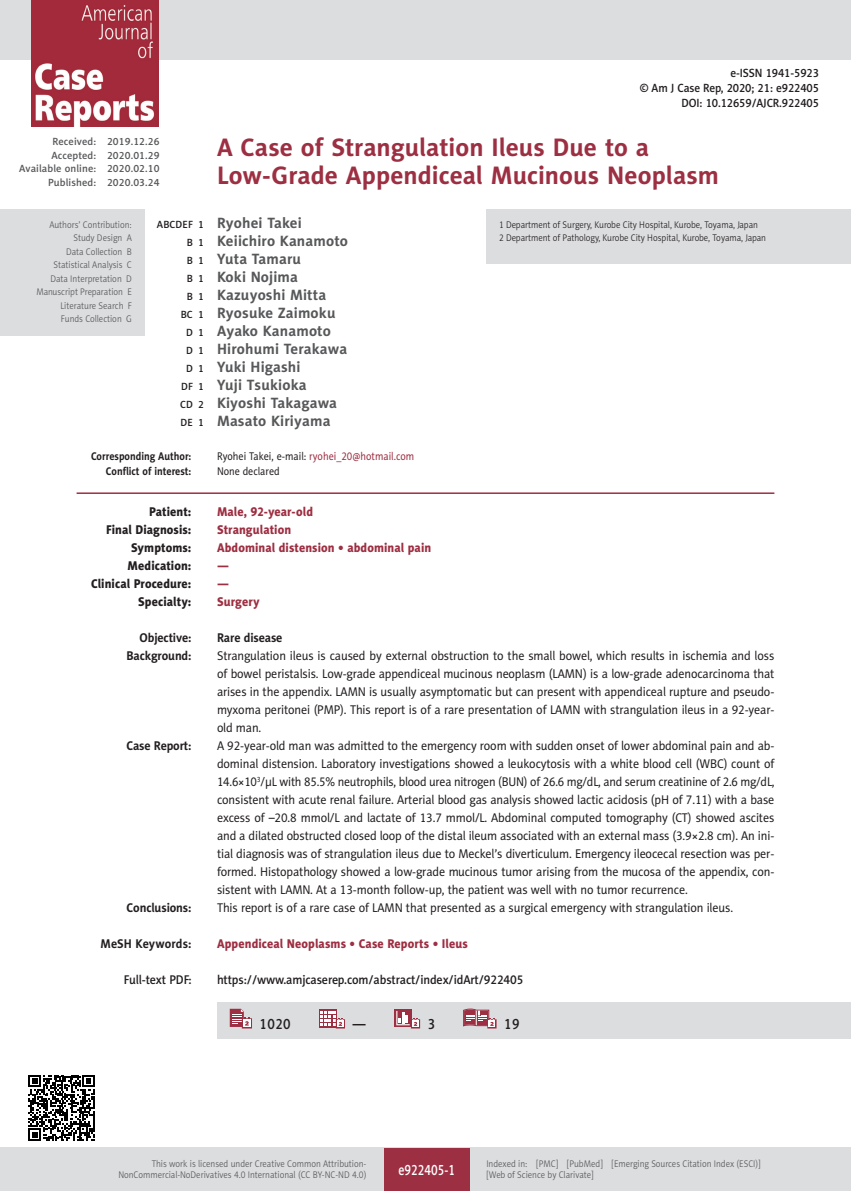
<style>
.page{position:relative;width:851px;height:1191px;background:#fff}
.page>*{position:absolute;margin:0;border:0;box-sizing:border-box;transform-origin:0 0}
.AJCR_Tytul{font:700 25.5px/28.5px "Naomi Sans EFN";color:#9d2f42}
.AJCR_Autorzy{font:700 15px "Naomi Sans EFN";letter-spacing:.01em;color:#57585a}
.AJCR_e-PAGINA{font:15px "Naomi Sans EFN Medium";color:#fff;scale:.8 1}
.AJCR_dane{font:15px "Naomi Sans EFN Medium";letter-spacing:.03em;color:#231f20;scale:.9 1}
.AJCR_Summary_body{font:12.75px/18px "Naomi Sans EFN";letter-spacing:-.01em;color:#231f20;text-align:justify;scale:.95 1}
.AJCR_keywords{font:12.75px "Naomi Sans EFN Heavy";letter-spacing:.005em;color:#9d2f42;scale:.95 1}
.AJCR_keywords-2{font:12.75px "Naomi Sans EFN Heavy";letter-spacing:.005em;color:#231f20;scale:.95 1}
.AJCR_full_text_pdf{font:12.75px "Naomi Sans EFN Medium";letter-spacing:-.01em;color:#231f20;scale:.95 1}
.AJCR_Summary_body-2{font:700 12.75px "Naomi Sans EFN";letter-spacing:-.01em;color:#231f20;scale:.95 1}
.AJCR_keywords-3{font:700 12.75px "Naomi Sans EFN";letter-spacing:.005em;color:#231f20;scale:.95 1}
.AJCR_full_text_pdf-2{font:12px "Naomi Sans EFN Medium";letter-spacing:-.01em;color:#231f20;scale:.95 1}
.AJCR_Adres{font:11.25px "Naomi Sans EFN";color:#9d2f42;scale:.9 1}
.AJCR_Adres-2{font:700 11.25px "Naomi Sans EFN";color:#231f20;scale:.9 1}
.AJCR_Adres-3{font:11.25px "Naomi Sans EFN";color:#231f20;scale:.9 1}
.t1{font:10.5px "Naomi Sans EFN Medium";letter-spacing:.01em;color:#57585a}
.t2{font:9.75px/11.2px "Naomi Sans EFN Light";color:#57585a;scale:.9 1}
.AJCR_Afiliacja{font:9.75px "Naomi Sans EFN Light";color:#231f20;scale:.9 1}
.s1{font-family:"Naomi Sans EFN Medium";font-weight:400;font-size:10.5px;color:#231f20}
.s2{color:#231f20}
</style>
<div class="page">
<div style="left:217px;top:1002px;width:633px;height:36px;background:#dcdddf"></div>
<svg style="left:230px;top:1008px;width:22px;height:20px"></svg>
<div style="left:319px;top:1009px;width:17px;height:18px;background:#9d2f42"></div>
<svg style="left:320px;top:1010px;width:25px;height:18px"></svg>
<div style="left:394px;top:1009px;width:18px;height:18px;background:#9d2f42"></div>
<svg style="left:396px;top:1011px;width:24px;height:17px"></svg>
<svg style="left:463px;top:1008px;width:33px;height:20px"></svg>
<hr style="left:77px;top:492px;width:697px;height:2px;background:#9d2f42">
<div style="left:0;top:210px;width:145px;height:126px;background:#dcdddf"></div>
<div style="left:486px;top:210px;width:364px;height:54px;background:#dcdddf"></div>
<svg style="left:28px;top:1075px;width:67px;height:66px"></svg>
<div style="left:0;top:0;width:850px;height:60px;background:#dcdddf"></div>
<img style="left:32px;top:0;width:127px;height:127px">
<div style="left:0;top:1148px;width:850px;height:43px;background:#dcdddf"></div>
<div style="left:384px;top:1147px;width:85px;height:43px;background:#9d2f42"></div>
<p class="AJCR_full_text_pdf-2" style="left:730px;top:66px;width:95px">e-ISSN 1941-5923</p>
<p class="AJCR_full_text_pdf-2" style="left:639px;top:81px;width:190px">© Am J Case Rep, 2020; 21: e922405</p>
<p class="AJCR_full_text_pdf-2" style="left:681px;top:96px;width:146px">DOI: 10.12659/AJCR.922405</p>
<p class="AJCR_Tytul" style="left:217px;top:133px;width:503px">A Case of Strangulation Ileus Due to a<br>Low-Grade Appendiceal Mucinous Neoplasm</p>
<p class="AJCR_Autorzy" style="left:157px;top:214px;width:146px"><span class="s1">ABCDEF 1</span> Ryohei Takei</p>
<p class="AJCR_Autorzy" style="left:187px;top:232px;width:163px"><span class="s1">B 1</span> Keiichiro Kanamoto</p>
<p class="AJCR_Autorzy" style="left:187px;top:250px;width:116px"><span class="s1">B 1</span> Yuta Tamaru</p>
<p class="AJCR_Autorzy" style="left:187px;top:268px;width:113px"><span class="s1">B 1</span> Koki Nojima</p>
<p class="AJCR_Autorzy" style="left:187px;top:286px;width:141px"><span class="s1">B 1</span> Kazuyoshi Mitta</p>
<p class="AJCR_Autorzy" style="left:181px;top:304px;width:156px"><span class="s1">BC 1</span> Ryosuke Zaimoku</p>
<p class="AJCR_Autorzy" style="left:186px;top:322px;width:146px"><span class="s1">D 1</span> Ayako Kanamoto</p>
<p class="AJCR_Autorzy" style="left:186px;top:340px;width:163px"><span class="s1">D 1</span> Hirohumi Terakawa</p>
<p class="AJCR_Autorzy" style="left:186px;top:358px;width:116px"><span class="s1">D 1</span> Yuki Higashi</p>
<p class="AJCR_Autorzy" style="left:181px;top:376px;width:127px"><span class="s1">DF 1</span> Yuji Tsukioka</p>
<p class="AJCR_Autorzy" style="left:180px;top:394px;width:158px"><span class="s1">CD 2</span> Kiyoshi Takagawa</p>
<p class="AJCR_Autorzy" style="left:180px;top:412px;width:151px"><span class="s1">DE 1</span> Masato Kiriyama</p>
<p class="AJCR_Adres-2" style="left:91px;top:449px;width:113px">Corresponding Author:</p>
<p class="AJCR_Adres" style="left:217px;top:449px;width:221px"><span class="s2">Ryohei Takei, e-mail:</span> ryohei_20@hotmail.com</p>
<p class="AJCR_Adres-2" style="left:106px;top:465px;width:97px">Conflict of interest:</p>
<p class="AJCR_Adres-3" style="left:217px;top:465px;width:71px">None declared</p>
<p class="AJCR_keywords-2" style="left:149px;top:504px;width:46px">Patient:</p>
<p class="AJCR_keywords" style="left:217px;top:504px;width:103px">Male, 92-year-old</p>
<p class="AJCR_keywords-2" style="left:106px;top:522px;width:91px">Final Diagnosis:</p>
<p class="AJCR_keywords" style="left:217px;top:522px;width:80px">Strangulation</p>
<p class="AJCR_keywords-2" style="left:131px;top:540px;width:65px">Symptoms:</p>
<p class="AJCR_keywords" style="left:217px;top:540px;width:227px">Abdominal distension • abdominal pain</p>
<p class="AJCR_keywords-2" style="left:128px;top:558px;width:69px">Medication:</p>
<p class="AJCR_keywords" style="left:217px;top:558px;width:14px">—</p>
<p class="AJCR_keywords-2" style="left:91px;top:576px;width:107px">Clinical Procedure:</p>
<p class="AJCR_keywords" style="left:217px;top:576px;width:14px">—</p>
<p class="AJCR_keywords-2" style="left:138px;top:594px;width:58px">Specialty:</p>
<p class="AJCR_keywords" style="left:217px;top:594px;width:47px">Surgery</p>
<p class="AJCR_Summary_body-2" style="left:139px;top:630px;width:56px">Objective:</p>
<p class="AJCR_Summary_body-2" style="left:217px;top:630px;width:70px">Rare disease</p>
<p class="AJCR_Summary_body-2" style="left:126px;top:648px;width:70px">Background:</p>
<p class="AJCR_Summary_body" style="left:217px;top:647px;width:588px">Strangulation ileus is caused by external obstruction to the small bowel, which results in ischemia and loss of bowel peristalsis. Low-grade appendiceal mucinous neoplasm (LAMN) is a low-grade adenocarcinoma that arises in the appendix. LAMN is usually asymptomatic but can present with appendiceal rupture and pseudo&shy;myxoma peritonei (PMP). This report is of a rare presentation of LAMN with strangulation ileus in a 92-year&shy;old man.</p>
<p class="AJCR_Summary_body-2" style="left:126px;top:738px;width:70px">Case Report:</p>
<p class="AJCR_Summary_body" style="left:217px;top:737px;width:588px">A 92-year-old man was admitted to the emergency room with sudden onset of lower abdominal pain and ab&shy;dominal distension. Laboratory investigations showed a leukocytosis with a white blood cell (WBC) count of 14.6×10<sup>3</sup>/μL with 85.5% neutrophils, blood urea nitrogen (BUN) of 26.6 mg/dL, and serum creatinine of 2.6 mg/dL, consistent with acute renal failure. Arterial blood gas analysis showed lactic acidosis (pH of 7.11) with a base excess of –20.8 mmol/L and lactate of 13.7 mmol/L. Abdominal computed tomography (CT) showed ascites and a dilated obstructed closed loop of the distal ileum associated with an external mass (3.9×2.8 cm). An ini&shy;tial diagnosis was of strangulation ileus due to Meckel’s diverticulum. Emergency ileocecal resection was per&shy;formed. Histopathology showed a low-grade mucinous tumor arising from the mucosa of the appendix, con&shy;sistent with LAMN. At a 13-month follow-up, the patient was well with no tumor recurrence.</p>
<p class="AJCR_Summary_body-2" style="left:127px;top:900px;width:70px">Conclusions:</p>
<p class="AJCR_Summary_body" style="left:217px;top:899px;width:544px">This report is of a rare case of LAMN that presented as a surgical emergency with strangulation ileus.</p>
<p class="AJCR_keywords-3" style="left:100px;top:936px;width:97px">MeSH Keywords:</p>
<p class="AJCR_keywords" style="left:217px;top:936px;width:265px">Appendiceal Neoplasms • Case Reports • Ileus</p>
<p class="AJCR_full_text_pdf" style="left:124px;top:972px;width:73px">Full-text PDF:</p>
<p class="AJCR_full_text_pdf" style="left:217px;top:972px;width:324px">https://www.amjcaserep.com/abstract/index/idArt/922405</p>
<p class="t1" style="left:52px;top:136px;width:109px">Received: 2019.12.26</p>
<p class="t1" style="left:51px;top:149px;width:110px">Accepted: 2020.01.29</p>
<p class="t1" style="left:19px;top:163px;width:142px">Available online: 2020.02.10</p>
<p class="t1" style="left:48px;top:176px;width:113px">Published: 2020.03.24</p>
<p class="t2" style="left:49px;top:219px;width:93px">Authors’ Contribution:</p>
<p class="t2" style="left:74px;top:232px;width:66px">Study Design A</p>
<p class="t2" style="left:66px;top:246px;width:74px">Data Collection B</p>
<p class="t2" style="left:53px;top:259px;width:89px">Statistical Analysis C</p>
<p class="t2" style="left:51px;top:273px;width:92px">Data Interpretation D</p>
<p class="t2" style="left:36px;top:286px;width:107px">Manuscript Preparation E</p>
<p class="t2" style="left:60px;top:300px;width:81px">Literature Search F</p>
<p class="t2" style="left:61px;top:313px;width:80px">Funds Collection G</p>
<p class="AJCR_Afiliacja" style="left:499px;top:219px;width:289px">1 Department of Surgery, Kurobe City Hospital, Kurobe, Toyama, Japan</p>
<p class="AJCR_Afiliacja" style="left:499px;top:232px;width:298px">2 Department of Pathology, Kurobe City Hospital, Kurobe, Toyama, Japan</p>
<p class="AJCR_dane" style="left:259px;top:1014px;width:36px">1020</p>
<p class="AJCR_dane" style="left:352px;top:1014px;width:16px">—</p>
<p class="AJCR_dane" style="left:427px;top:1014px;width:10px">3</p>
<p class="AJCR_dane" style="left:504px;top:1014px;width:19px">19</p>
<p class="t2" style="left:118px;top:1158px;width:277px;text-align:right">This work is licensed under Creative Common Attribution-<br>NonCommercial-NoDerivatives 4.0 International (CC BY-NC-ND 4.0)</p>
<p class="AJCR_e-PAGINA" style="left:398px;top:1160px;width:72px">e922405-1</p>
<p class="t2" style="left:486px;top:1158px;width:306px">Indexed in: [PMC] [PubMed] [Emerging Sources Citation Index (ESCI)] [Web of Science by Clarivate]</p>
</div>
